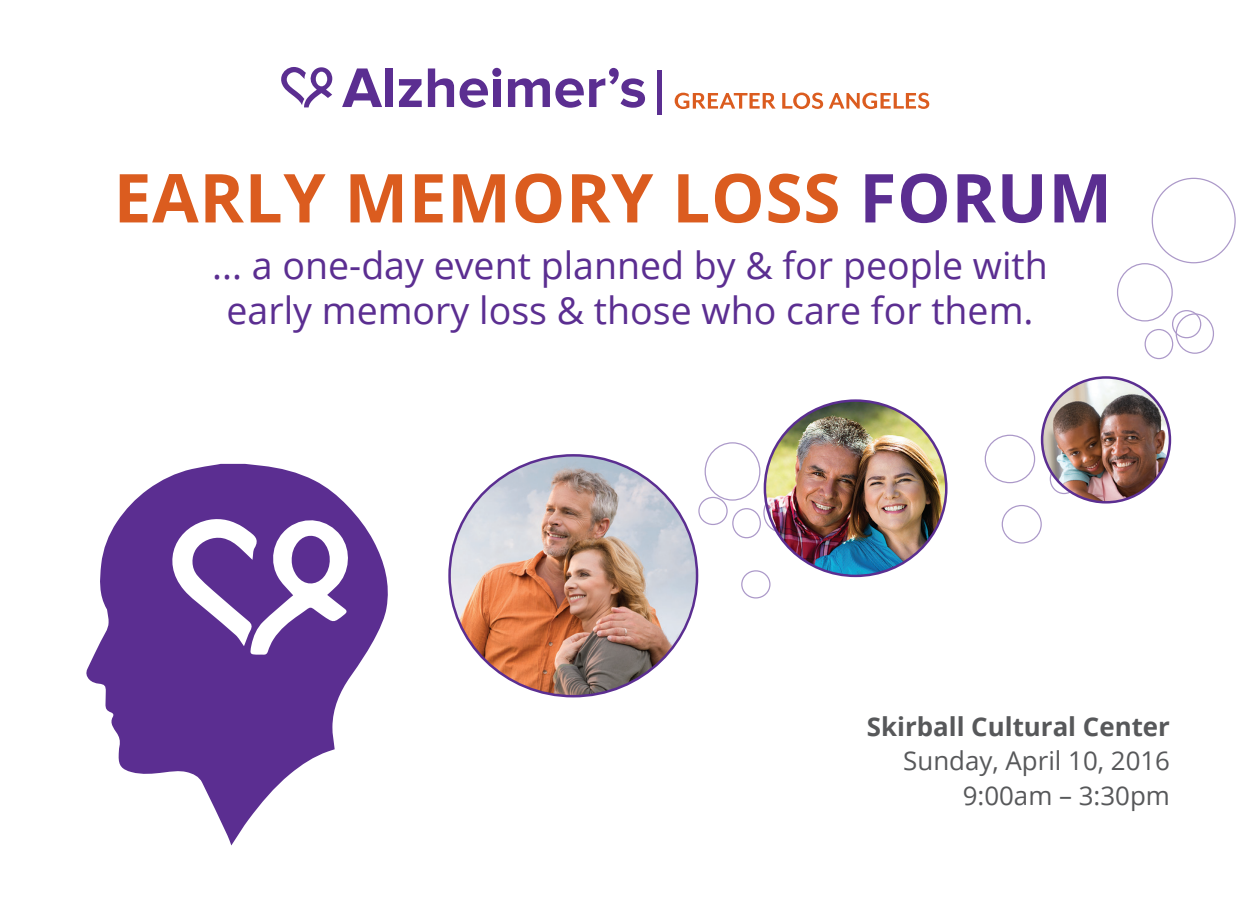
<style>
.page{position:relative;width:1260px;height:900px;background:#fff}
.page>*{position:absolute;margin:0;border:0;box-sizing:border-box;transform-origin:0 0}
.t1{font:700 67.5px "Open Sans";letter-spacing:.01em;color:#db5c1f}
.t2{font:37.5px/45px "Open Sans";color:#5b2e91;text-align:center}
.t3{font:26px/34.5px "Open Sans";color:#57585a;text-align:right}
.t4{font:700 26px "Open Sans";color:#57585a}
.s1{color:#5b2e91}
</style>
<div class="page">
<div style="left:705px;top:442px;width:55px;height:59px;border:1px solid #ac99c9;border-radius:50%"></div>
<div style="left:698px;top:497px;width:30px;height:28px;border:1px solid #ac99c9;border-radius:50%"></div>
<div style="left:763px;top:493px;width:39px;height:40px;border:1px solid #ac99c9;border-radius:50%"></div>
<div style="left:732px;top:508px;width:29px;height:30px;border:1px solid #ac99c9;border-radius:50%"></div>
<div style="left:741px;top:570px;width:30px;height:29px;border:1px solid #ac99c9;border-radius:50%"></div>
<div style="left:985px;top:435px;width:50px;height:48px;border:1px solid #ac99c9;border-radius:50%"></div>
<div style="left:1117px;top:263px;width:56px;height:59px;border:1px solid #ac99c9;border-radius:50%"></div>
<div style="left:1176px;top:313px;width:38px;height:41px;border:1px solid #ac99c9;border-radius:50%"></div>
<div style="left:1145px;top:329px;width:28px;height:30px;border:1px solid #ac99c9;border-radius:50%"></div>
<div style="left:1172px;top:310px;width:29px;height:28px;border:1px solid #ac99c9;border-radius:50%"></div>
<div style="left:1002px;top:505px;width:40px;height:39px;border:1px solid #ac99c9;border-radius:50%"></div>
<svg style="left:86px;top:464px;width:302px;height:381px;fill:#5b2e91"></svg>
<svg style="left:159px;top:515px;width:193px;height:140px"></svg>
<img style="left:451px;top:455px;width:246px;height:241px">
<img style="left:765px;top:402px;width:180px;height:174px">
<img style="left:1042px;top:377px;width:128px;height:124px">
<svg style="left:342px;top:68px;width:40px;height:39px"></svg>
<div style="left:386px;top:68px;width:7px;height:39px;background:#5b2e91"></div>
<svg style="left:399px;top:79px;width:23px;height:28px"></svg>
<svg style="left:428px;top:68px;width:26px;height:39px"></svg>
<svg style="left:460px;top:78px;width:28px;height:30px"></svg>
<div style="left:493px;top:79px;width:8px;height:28px;background:#5b2e91"></div>
<svg style="left:508px;top:68px;width:137px;height:40px"></svg>
<svg style="left:675px;top:93px;width:101px;height:16px"></svg>
<svg style="left:782px;top:93px;width:41px;height:16px"></svg>
<svg style="left:829px;top:93px;width:100px;height:16px"></svg>
<hr style="left:658px;top:70px;width:4px;height:45px;background:#5b2e91">
<div style="left:492px;top:68px;width:9px;height:9px;background:#5b2e91;border-radius:50%"></div>
<svg style="left:281px;top:67px;width:51px;height:40px"></svg>
<p class="t1" style="left:114px;top:150px;width:1000px">EARLY MEMORY LOSS <span class="s1">FORUM</span></p>
<p class="t2" style="left:212px;top:242px;width:837px">... a one-day event planned by &amp; for people with early memory loss &amp; those who care for them.</p>
<p class="t4" style="left:867px;top:708px;width:305px">Skirball Cultural Center</p>
<p class="t3" style="left:903px;top:743px;width:268px">Sunday, April 10, 2016<br>9:00am – 3:30pm</p>
</div>
